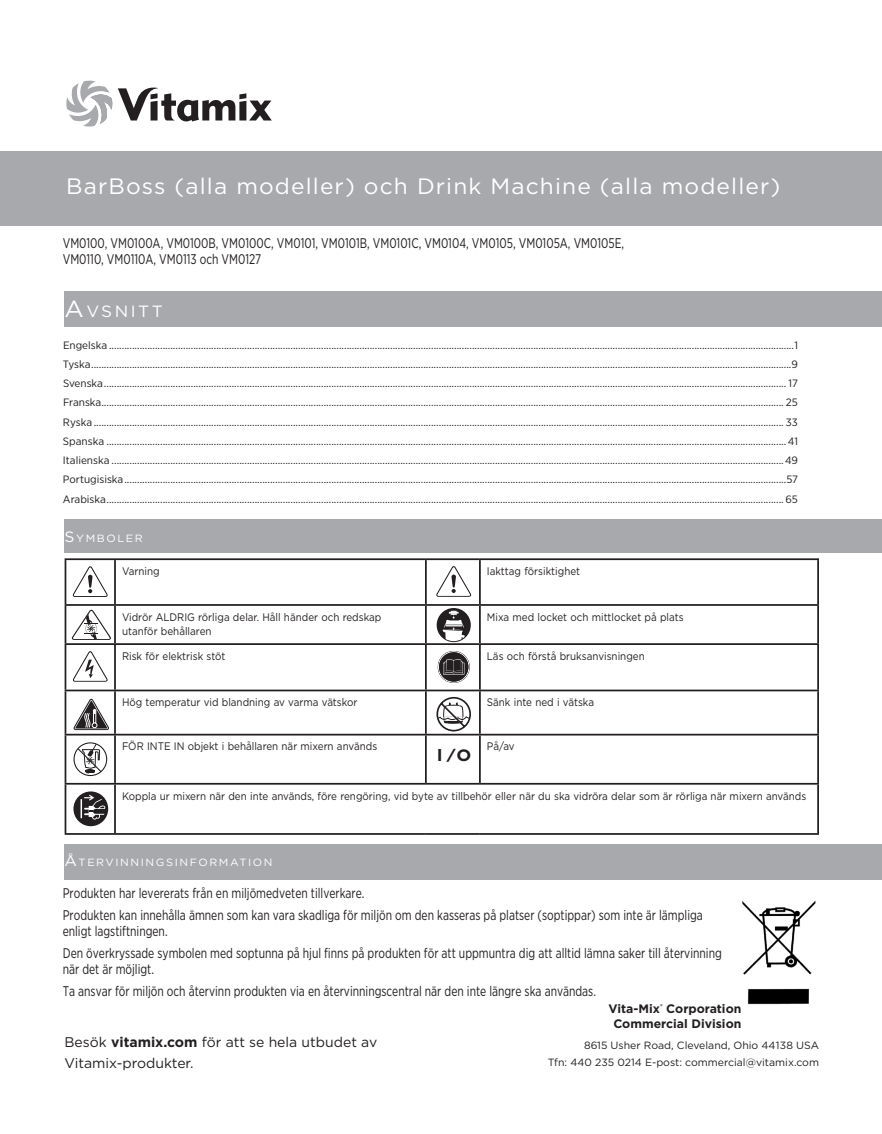
<style>
.page{position:relative;width:882px;height:1134px;background:#fff}
.page>*{position:absolute;margin:0;border:0;box-sizing:border-box;transform-origin:0 0}
.t1{font:22.22px "Gotham";letter-spacing:.05em;color:#fff}
.t2{font:700 16.45px "Gotham";color:#231f20;scale:1.06 1}
.t3{font:16.28px "Gotham";letter-spacing:.145em;color:#fff;scale:1.05 1}
.t4{font:14px/22.1px "Gotham Narrow";color:#231f20;scale:.85 1}
.t5{font:14px/21px "Gotham";color:#231f20}
.t6{font:700 12.25px/14.7px "Gotham";color:#231f20;text-align:center}
.t7{font:11.03px/14px "Gotham";color:#231f20;scale:.9 1}
.t8{font:10.67px/19.2px "Gotham Narrow";color:#231f20;text-align:justify;scale:1.08 1}
.t9{font:10.5px/17.5px "Gotham";color:#231f20;text-align:right}
.t10{font:10.5px "Gotham";letter-spacing:.145em;color:#fff;scale:1.05 1}
.s1{font-size:23.28px}
.s2{font-size:15.05px}
.s3{font-family:"Stag";font-weight:600;font-style:italic}
.s4{font-weight:700}
</style>
<div class="page">
<div style="left:0;top:152px;width:882px;height:74px;background:#a8a9ad"></div>
<svg style="left:66px;top:81px;width:46px;height:46px"></svg>
<svg style="left:118px;top:87px;width:154px;height:34px"></svg>
<div style="left:65px;top:291px;width:817px;height:36px;background:#a8a9ad"></div>
<img style="left:742px;top:900px;width:74px;height:105px">
<div style="left:65px;top:844px;width:817px;height:36px;background:#a8a9ad"></div>
<div style="left:65px;top:519px;width:817px;height:33px;background:#a8a9ad"></div>
<hr style="left:65px;top:558px;width:50px;height:2px;background:#231f20">
<hr style="left:65px;top:560px;width:1px;height:44px;background:#231f20">
<hr style="left:115px;top:558px;width:311px;height:2px;background:#231f20">
<hr style="left:114px;top:560px;width:2px;height:44px;background:#231f20">
<hr style="left:426px;top:558px;width:54px;height:2px;background:#231f20">
<hr style="left:425px;top:560px;width:2px;height:44px;background:#231f20">
<hr style="left:480px;top:558px;width:339px;height:2px;background:#231f20">
<hr style="left:479px;top:560px;width:2px;height:44px;background:#231f20">
<hr style="left:817px;top:560px;width:2px;height:44px;background:#231f20">
<hr style="left:65px;top:604px;width:50px;height:2px;background:#231f20">
<hr style="left:65px;top:606px;width:1px;height:37px;background:#231f20">
<hr style="left:115px;top:604px;width:311px;height:2px;background:#231f20">
<hr style="left:114px;top:606px;width:2px;height:37px;background:#231f20">
<hr style="left:426px;top:604px;width:54px;height:2px;background:#231f20">
<hr style="left:425px;top:606px;width:2px;height:37px;background:#231f20">
<hr style="left:480px;top:604px;width:339px;height:2px;background:#231f20">
<hr style="left:479px;top:606px;width:2px;height:37px;background:#231f20">
<hr style="left:817px;top:606px;width:2px;height:37px;background:#231f20">
<hr style="left:65px;top:643px;width:50px;height:2px;background:#231f20">
<hr style="left:65px;top:645px;width:1px;height:45px;background:#231f20">
<hr style="left:115px;top:643px;width:311px;height:2px;background:#231f20">
<hr style="left:114px;top:645px;width:2px;height:45px;background:#231f20">
<hr style="left:426px;top:643px;width:54px;height:2px;background:#231f20">
<hr style="left:425px;top:645px;width:2px;height:45px;background:#231f20">
<hr style="left:480px;top:643px;width:339px;height:2px;background:#231f20">
<hr style="left:479px;top:645px;width:2px;height:45px;background:#231f20">
<hr style="left:817px;top:645px;width:2px;height:45px;background:#231f20">
<hr style="left:65px;top:690px;width:50px;height:1px;background:#231f20">
<hr style="left:65px;top:691px;width:1px;height:43px;background:#231f20">
<hr style="left:115px;top:690px;width:311px;height:1px;background:#231f20">
<hr style="left:114px;top:691px;width:2px;height:43px;background:#231f20">
<hr style="left:426px;top:690px;width:54px;height:1px;background:#231f20">
<hr style="left:425px;top:691px;width:2px;height:43px;background:#231f20">
<hr style="left:480px;top:690px;width:339px;height:1px;background:#231f20">
<hr style="left:479px;top:691px;width:2px;height:43px;background:#231f20">
<hr style="left:817px;top:691px;width:2px;height:43px;background:#231f20">
<hr style="left:65px;top:734px;width:50px;height:2px;background:#231f20">
<hr style="left:65px;top:736px;width:1px;height:47px;background:#231f20">
<hr style="left:426px;top:734px;width:54px;height:2px;background:#231f20">
<hr style="left:480px;top:734px;width:339px;height:2px;background:#231f20">
<hr style="left:479px;top:736px;width:2px;height:47px;background:#231f20">
<hr style="left:817px;top:736px;width:2px;height:47px;background:#231f20">
<hr style="left:65px;top:783px;width:50px;height:2px;background:#231f20">
<hr style="left:65px;top:785px;width:1px;height:48px;background:#231f20">
<hr style="left:114px;top:785px;width:2px;height:48px;background:#231f20">
<hr style="left:817px;top:785px;width:2px;height:48px;background:#231f20">
<hr style="left:65px;top:833px;width:50px;height:2px;background:#231f20">
<hr style="left:115px;top:833px;width:311px;height:2px;background:#231f20">
<hr style="left:426px;top:833px;width:54px;height:2px;background:#231f20">
<hr style="left:480px;top:833px;width:339px;height:2px;background:#231f20">
<hr style="left:115px;top:734px;width:311px;height:2px;background:#231f20">
<hr style="left:114px;top:736px;width:2px;height:47px;background:#231f20">
<hr style="left:425px;top:736px;width:2px;height:47px;background:#231f20">
<hr style="left:115px;top:783px;width:311px;height:2px;background:#231f20">
<hr style="left:426px;top:783px;width:54px;height:2px;background:#231f20">
<hr style="left:480px;top:783px;width:339px;height:2px;background:#231f20">
<svg style="left:72px;top:566px;width:36px;height:31px"></svg>
<svg style="left:73px;top:651px;width:35px;height:31px"></svg>
<div style="left:74px;top:742px;width:33px;height:34px;border:1px solid #231f20;border-radius:50%"></div>
<svg style="left:73px;top:744px;width:35px;height:82px"></svg>
<svg style="left:71px;top:609px;width:40px;height:31px"></svg>
<svg style="left:436px;top:566px;width:36px;height:31px"></svg>
<svg style="left:74px;top:699px;width:35px;height:31px"></svg>
<div style="left:437px;top:608px;width:34px;height:34px;background:#231f20;border-radius:50%"></div>
<svg style="left:443px;top:611px;width:22px;height:30px"></svg>
<svg style="left:438px;top:651px;width:31px;height:32px"></svg>
<svg style="left:436px;top:696px;width:35px;height:36px"></svg>
<h1 class="t1" style="left:66px;top:174px;width:716px">BarBoss (alla modeller) och Drink Machine (alla modeller)</h1>
<h3 class="t4" style="left:63px;top:235px;width:662px;line-height:15.8px">VM0100, VM0100A, VM0100B, VM0100C, VM0101, VM0101B, VM0101C, VM0104, VM0105, VM0105A, VM0105E,<br>VM0110, VM0110A, VM0113 och VM0127</h3>
<h3 class="t3" style="left:65px;top:303px;width:95px"><span class="s1">A</span>VSNITT</h3>
<p class="t8" style="left:63px;top:335px;width:682px">Engelska ............................................................................................................................................................................................................................................................................1<br>Tyska ..................................................................................................................................................................................................................................................................................9<br>Svenska ........................................................................................................................................................................................................................................................................... 17<br>Franska ........................................................................................................................................................................................................................................................................... 25<br>Ryska .............................................................................................................................................................................................................................................................................. 33<br>Spanska ..........................................................................................................................................................................................................................................................................41<br>Italienska .......................................................................................................................................................................................................................................................................49<br>Portugisiska ...................................................................................................................................................................................................................................................................57<br>Arabiska .........................................................................................................................................................................................................................................................................65</p>
<p class="t10" style="left:65px;top:532px;width:76px"><span class="s2">S</span>YMBOLER</p>
<p class="t7" style="left:122px;top:564px;width:43px">Varning</p>
<p class="t7" style="left:487px;top:564px;width:105px">Iakttag försiktighet</p>
<p class="t7" style="left:122px;top:610px;width:290px">Vidrör ALDRIG rörliga delar. Håll händer och redskap utanför behållaren</p>
<p class="t7" style="left:487px;top:610px;width:220px">Mixa med locket och mittlocket på plats</p>
<p class="t7" style="left:122px;top:649px;width:117px">Risk för elektrisk stöt</p>
<p class="t7" style="left:487px;top:649px;width:177px">Läs och förstå bruksanvisningen</p>
<p class="t7" style="left:122px;top:696px;width:263px">Hög temperatur vid blandning av varma vätskor</p>
<p class="t7" style="left:487px;top:696px;width:121px">Sänk inte ned i vätska</p>
<p class="t7" style="left:122px;top:740px;width:285px">FÖR INTE IN objekt i behållaren när mixern används</p>
<p class="t7" style="left:487px;top:740px;width:32px">På/av</p>
<p class="t7" style="left:122px;top:789px;width:762px">Koppla ur mixern när den inte används, före rengöring, vid byte av tillbehör eller när du ska vidröra delar som är rörliga när mixern används</p>
<h2 class="t2" style="left:437px;top:748px;width:34px">l <span class="s3">/</span> O</h2>
<p class="t10" style="left:65px;top:857px;width:200px"><span class="s2">Å</span>TERVINNINGSINFORMATION</p>
<h3 class="t4" style="left:63px;top:883px;width:755px">Produkten har levererats från en miljömedveten tillverkare.<br>Produkten kan innehålla ämnen som kan vara skadliga för miljön om den kasseras på platser (soptippar) som inte är lämpliga</h3>
<h3 class="t4" style="left:63px;top:920px;width:777px">enligt lagstiftningen.<br>Den överkryssade symbolen med soptunna på hjul inns på produkten för att uppmuntra dig att alltid lämna saker till återvinning</h3>
<h3 class="t4" style="left:63px;top:958px;width:629px">när det är möjligt.<br>Ta ansvar för miljön och återvinn produkten via en återvinningscentral när den inte längre ska användas.</h3>
<h3 class="t5" style="left:64px;top:1032px;width:314px">Besök <span class="s4">vitamix.com</span> för att se hela utbudet av<br>Vitamix-produkter.</h3>
<p class="t6" style="left:609px;top:1002px;width:134px">Vita-Mix<sup>®</sup> Corporation<br>Commercial Division</p>
<p class="t9" style="left:548px;top:1037px;width:273px">8615 Usher Road, Cleveland, Ohio 44138 USA<br>Tfn: 440 235 0214 E-post: commercial@vitamix.com</p>
</div>
